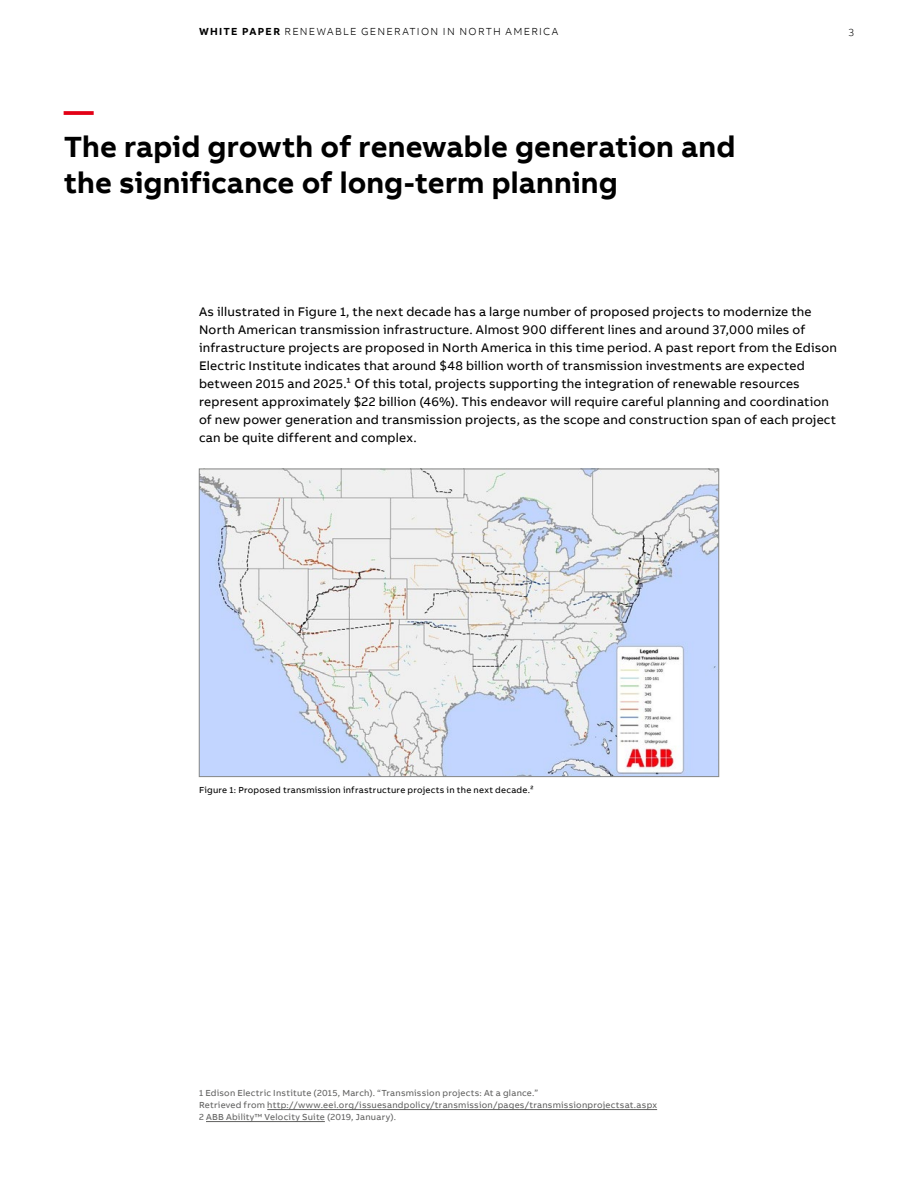
<style>
.page{position:relative;width:918px;height:1188px;background:#fff}
.page>*{position:absolute;margin:0;border:0;box-sizing:border-box;transform-origin:0 0}
.t1{font:700 30px/36px "AB Bvoice";color:#000}
.t2{font:700 30px "AB Bvoice";color:#e30015}
.t3{font:12.75px/18px "AB Bvoice";letter-spacing:.015em;color:#000}
.t4{font:300 10.5px "AB Bvoice";letter-spacing:.12em;color:#000}
.t5{font:9px/12px "AB Bvoice";letter-spacing:.025em;color:#626261}
.t6{font:9px "AB Bvoice";letter-spacing:.025em;color:#000}
.s1{font-weight:700}
</style>
<div class="page">
<img style="left:201px;top:471px;width:516px;height:304px">
<div style="left:199px;top:469px;width:520px;height:308px;border:1px solid #868786"></div>
<hr style="left:267px;top:1109px;width:390px;height:1px;background:#626261">
<hr style="left:206px;top:1121px;width:119px;height:1px;background:#626261">
<p class="t4" style="left:199px;top:25px;width:361px"><span class="s1">WHITE PAPER</span> RENEWABLE GENERATION IN NORTH AMERICA</p>
<p class="t4" style="left:849px;top:26px;width:7px">3</p>
<h1 class="t2" style="left:64px;top:92px;width:31px">—</h1>
<h1 class="t1" style="left:64px;top:129px;width:673px">The rapid growth of renewable generation and the significance of long-term planning</h1>
<p class="t3" style="left:199px;top:303px;width:639px">As illustrated in Figure 1, the next decade has a large number of proposed projects to modernize the North American transmission infrastructure. Almost 900 different lines and around 37,000 miles of infrastructure projects are proposed in North America in this time period. A past report from the Edison Electric Institute indicates that around $48 billion worth of transmission investments are expected between 2015 and 2025.¹ Of this total, projects supporting the integration of renewable resources represent approximately $22 billion (46%). This endeavor will require careful planning and coordination of new power generation and transmission projects, as the scope and construction span of each project can be quite different and complex.</p>
<p class="t6" style="left:199px;top:784px;width:336px">Figure 1: Proposed transmission infrastructure projects in the next decade.²</p>
<p class="t5" style="left:199px;top:1087px;width:460px">1 Edison Electric Institute (2015, March). “Transmission projects: At a glance.”<br>Retrieved from http://www.eei.org/issuesandpolicy/transmission/pages/transmissionprojectsat.aspx<br>2 ABB Ability™ Velocity Suite (2019, January).</p>
</div>
